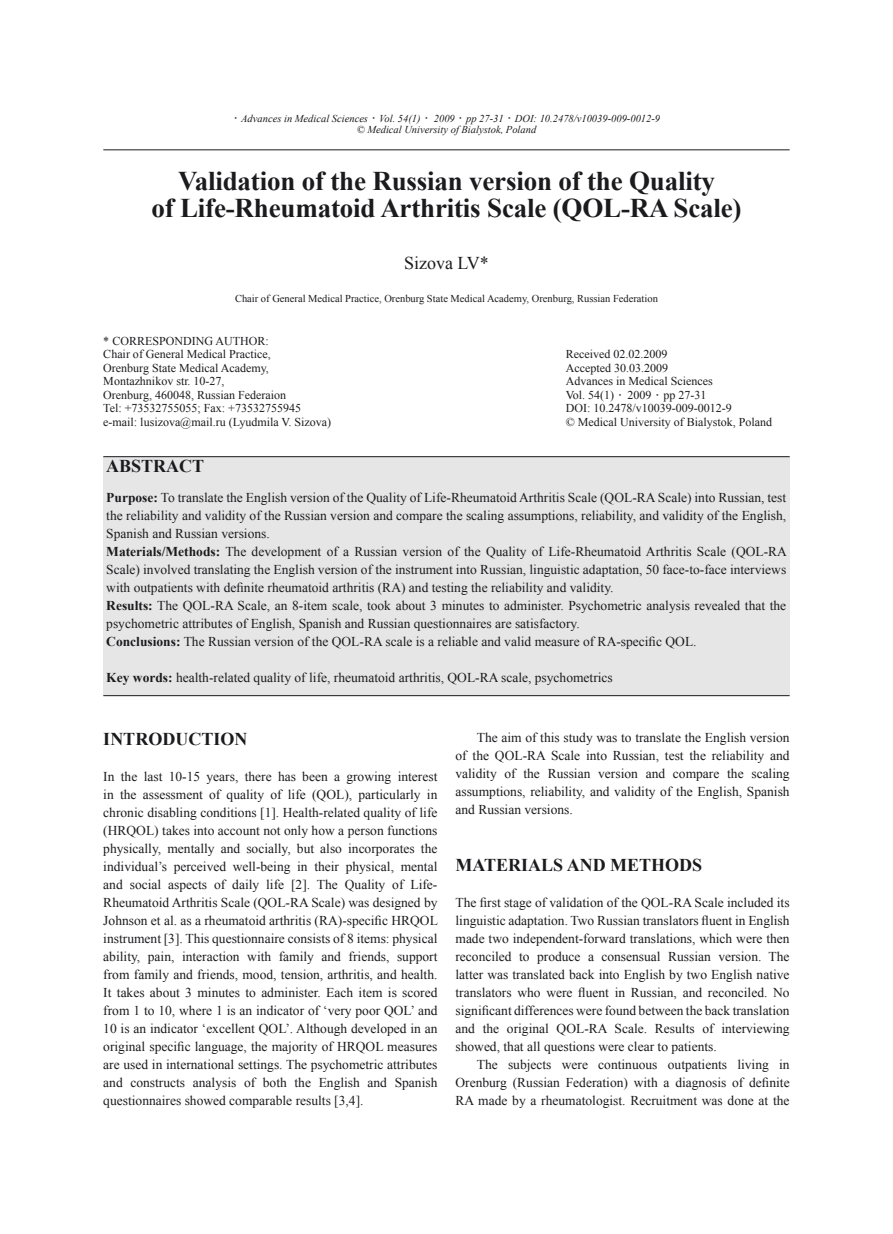
<style>
.page{position:relative;width:893px;height:1234px;background:#fff}
.page>*{position:absolute;margin:0;border:0;box-sizing:border-box;transform-origin:0 0}
.t1{font:700 27px/27px "Times New Roman";letter-spacing:-.005em;color:#1b1b1e;text-align:center}
.t2{font:700 18px "Times New Roman";color:#1b1b1e}
.t3{font:18px "Times New Roman";color:#1b1b1e}
.t4{font:13.5px/18px "Times New Roman";color:#1b1b1e;text-align:justify}
.t5{font:12px/13.5px "Times New Roman";color:#1b1b1e}
.t6{font:italic 10.5px/10.5px "Times New Roman";color:#1b1b1e;text-align:center}
.t7{font:10.5px "Times New Roman";color:#1b1b1e}
.s1{font-style:normal;font-size:18px}
.s2{font-size:18px}
.s3{font-weight:700}
</style>
<div class="page">
<hr style="left:103px;top:149px;width:687px;height:1px;background:#1b1b1e">
<div style="left:103px;top:456px;width:687px;height:240px;background:#e7e6e6"></div>
<hr style="left:103px;top:695px;width:687px;height:1px;background:#1b1b1e">
<hr style="left:103px;top:456px;width:687px;height:1px;background:#1b1b1e">
<p class="t6" style="left:233px;top:113px;width:429px"><span class="s1">·</span> Advances in Medical Sciences <span class="s1">·</span> Vol. 54(1) <span class="s1">·</span> 2009 <span class="s1">·</span> pp 27-31 <span class="s1">·</span> DOI: 10.2478/v10039-009-0012-9 © Medical University of Bialystok, Poland</p>
<h1 class="t1" style="left:151px;top:166px;width:592px">Validation of the Russian version of the Quality<br>of Life-Rheumatoid Arthritis Scale (QOL-RA Scale)</h1>
<h2 class="t3" style="left:404px;top:251px;width:86px">Sizova LV*</h2>
<p class="t7" style="left:235px;top:292px;width:424px">Chair of General Medical Practice, Orenburg State Medical Academy, Orenburg, Russian Federation</p>
<p class="t5" style="left:103px;top:334px;width:229px">* CORRESPONDING AUTHOR:<br>Chair of General Medical Practice,<br>Orenburg State Medical Academy, Montazhnikov str. 10-27,<br>Orenburg, 460048, Russian Federaion<br>Tel: +73532755055; Fax: +73532755945 e-mail: lusizova@mail.ru (Lyudmila V. Sizova)</p>
<p class="t5" style="left:566px;top:347px;width:208px">Received 02.02.2009<br>Accepted 30.03.2009<br>Advances in Medical Sciences<br>Vol. 54(1) <span class="s2">·</span> 2009 <span class="s2">·</span> pp 27-31<br>DOI: 10.2478/v10039-009-0012-9<br>© Medical University of Bialystok, Poland</p>
<h2 class="t2" style="left:106px;top:453px;width:100px">ABSTRACT</h2>
<p class="t4" style="left:106px;top:488px;width:682px;text-align:left"><span class="s3">Purpose:</span> To translate the English version of the Quality of Life-Rheumatoid Arthritis Scale (QOL-RA Scale) into Russian, test the reliability and validity of the Russian version and compare the scaling assumptions, reliability, and validity of the English, Spanish and Russian versions.<br><span class="s3">Materials/Methods:</span> The development of a Russian version of the Quality of Life-Rheumatoid Arthritis Scale (QOL-RA Scale) involved translating the English version of the instrument into Russian, linguistic adaptation, 50 face-to-face interviews with outpatients with definite rheumatoid arthritis (RA) and testing the reliability and validity.<br><span class="s3">Results:</span> The QOL-RA Scale, an 8-item scale, took about 3 minutes to administer. Psychometric analysis revealed that the psychometric attributes of English, Spanish and Russian questionnaires are satisfactory.<br><span class="s3">Conclusions:</span> The Russian version of the QOL-RA scale is a reliable and valid measure of RA-specific QOL.</p>
<p class="t4" style="left:106px;top:667px;width:508px"><span class="s3">Key words:</span> health-related quality of life, rheumatoid arthritis, QOL-RA scale, psychometrics</p>
<h2 class="t2" style="left:103px;top:726px;width:145px">INTRODUCTION</h2>
<p class="t4" style="left:103px;top:767px;width:336px">In the last 10-15 years, there has been a growing interest in the assessment of quality of life (QOL), particularly in chronic disabling conditions [1]. Health-related quality of life (HRQOL) takes into account not only how a person functions physically, mentally and socially, but also incorporates the individual’s perceived well-being in their physical, mental and social aspects of daily life [2]. The Quality of Life-Rheumatoid Arthritis Scale (QOL-RA Scale) was designed by Johnson et al. as a rheumatoid arthritis (RA)-specific HRQOL instrument [3]. This questionnaire consists of 8 items: physical ability, pain, interaction with family and friends, support from family and friends, mood, tension, arthritis, and health.<br>It takes about 3 minutes to administer. Each item is scored from 1 to 10, where 1 is an indicator of ‘very poor QOL’ and 10 is an indicator ‘excellent QOL’. Although developed in an original specific language, the majority of HRQOL measures are used in international settings. The psychometric attributes and constructs analysis of both the English and Spanish questionnaires showed comparable results [3,4].</p>
<p class="t4" style="left:455px;top:728px;width:336px;text-indent:21px">The aim of this study was to translate the English version of the QOL-RA Scale into Russian, test the reliability and validity of the Russian version and compare the scaling assumptions, reliability, and validity of the English, Spanish and Russian versions.</p>
<h2 class="t2" style="left:455px;top:852px;width:248px">MATERIALS AND METHODS</h2>
<p class="t4" style="left:455px;top:893px;width:336px">The first stage of validation of the QOL-RA Scale included its linguistic adaptation. Two Russian translators fluent in English made two independent-forward translations, which were then reconciled to produce a consensual Russian version. The latter was translated back into English by two English native translators who were fluent in Russian, and reconciled. No significant differences were found between the back translation and the original QOL-RA Scale. Results of interviewing showed, that all questions were clear to patients.</p>
<p class="t4" style="left:455px;top:1055px;width:336px;text-indent:21px">The subjects were continuous outpatients living in Orenburg (Russian Federation) with a diagnosis of definite RA made by a rheumatologist. Recruitment was done at the</p>
</div>
